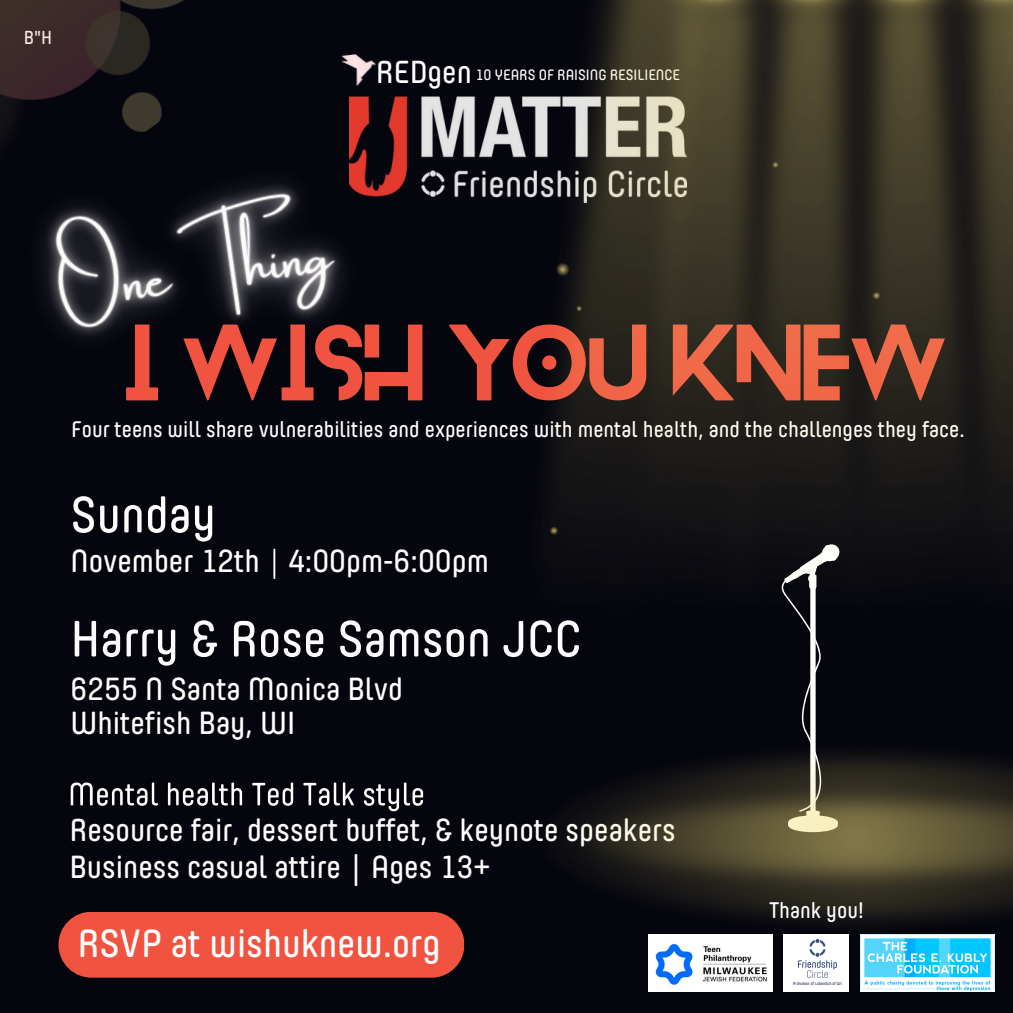
<style>
.page{position:relative;width:1013px;height:1013px;background:#fff}
.page>*{position:absolute;margin:0;border:0;box-sizing:border-box;transform-origin:0 0}
.t1{font:94.75px "Blanka";color:#f05440}
.t2{font:600 50.88px "Friendship Circle";color:#fcfcff}
.t3{font:600 50.88px "Friendship Circle";color:#fff}
.t4{font:600 39.38px "Friendship Circle";color:#fff}
.t5{font:600 31.88px/33.8px "Friendship Circle";color:#fff}
.t6{font:600 31.75px "Friendship Circle";color:#fff}
.t7{font:600 22.5px "Friendship Circle";color:#fff}
.t8{font:600 18.75px "Friendship Circle";color:#fff}
.t9{font:600 15px "Friendship Circle";color:#fff}
.t10{font:600 4.38px "Friendship Circle";color:#232357}
</style>
<div class="page">
<div style="left:0;top:0;width:1012px;height:1012px;background:#05050e"></div>
<hr style="left:273px;top:549px;width:2px;height:30px;background:#fff">
<img style="left:70px;top:782px;width:354px;height:30px">
<div style="left:58px;top:911px;width:406px;height:66px;background:#f05440;border-radius:33px"></div>
<img style="left:261px;top:183px;width:82px;height:136px">
<img style="left:341px;top:54px;width:35px;height:21px">
<img style="left:349px;top:75px;width:169px;height:123px">
<img style="left:518px;top:0;width:494px;height:938px">
<img style="left:0;top:0;width:261px;height:337px">
<img style="left:860px;top:934px;width:134px;height:57px">
<img style="left:648px;top:934px;width:124px;height:57px">
<div style="left:783px;top:934px;width:66px;height:58px;background:#fff"></div>
<img style="left:798px;top:939px;width:38px;height:38px">
<p class="t8" style="left:24px;top:27px;width:30px">B"H</p>
<p class="t6" style="left:376px;top:54px;width:98px">REDgen</p>
<p class="t9" style="left:475px;top:67px;width:206px">10 YEARS OF RAISING RESILIENCE</p>
<p class="t1" style="left:126px;top:296px;width:825px">I WISH YOU KNEW</p>
<p class="t7" style="left:71px;top:417px;width:895px">Four teens will share vulnerabilities and experiences with mental health, and the challenges they face.</p>
<p class="t3" style="left:70px;top:486px;width:147px">Sunday</p>
<p class="t5" style="left:70px;top:546px;width:420px">November 12th 4:00pm-6:00pm</p>
<p class="t2" style="left:70px;top:610px;width:513px">Harry &amp; Rose Samson JCC</p>
<p class="t5" style="left:70px;top:674px;width:334px">6255 N Santa Monica Blvd<br>Whitefish Bay, WI</p>
<p class="t5" style="left:70px;top:815px;width:607px">Resource fair, dessert buffet, &amp; keynote speakers</p>
<p class="t5" style="left:69px;top:851px;width:422px">Business casual attire | Ages 13+</p>
<p class="t4" style="left:77px;top:921px;width:365px">RSVP at wishuknew.org</p>
<p class="t7" style="left:769px;top:897px;width:96px">Thank you!</p>
<p class="t10" style="left:793px;top:980px;width:50px">A division of Lubavitch of WI</p>
</div>
